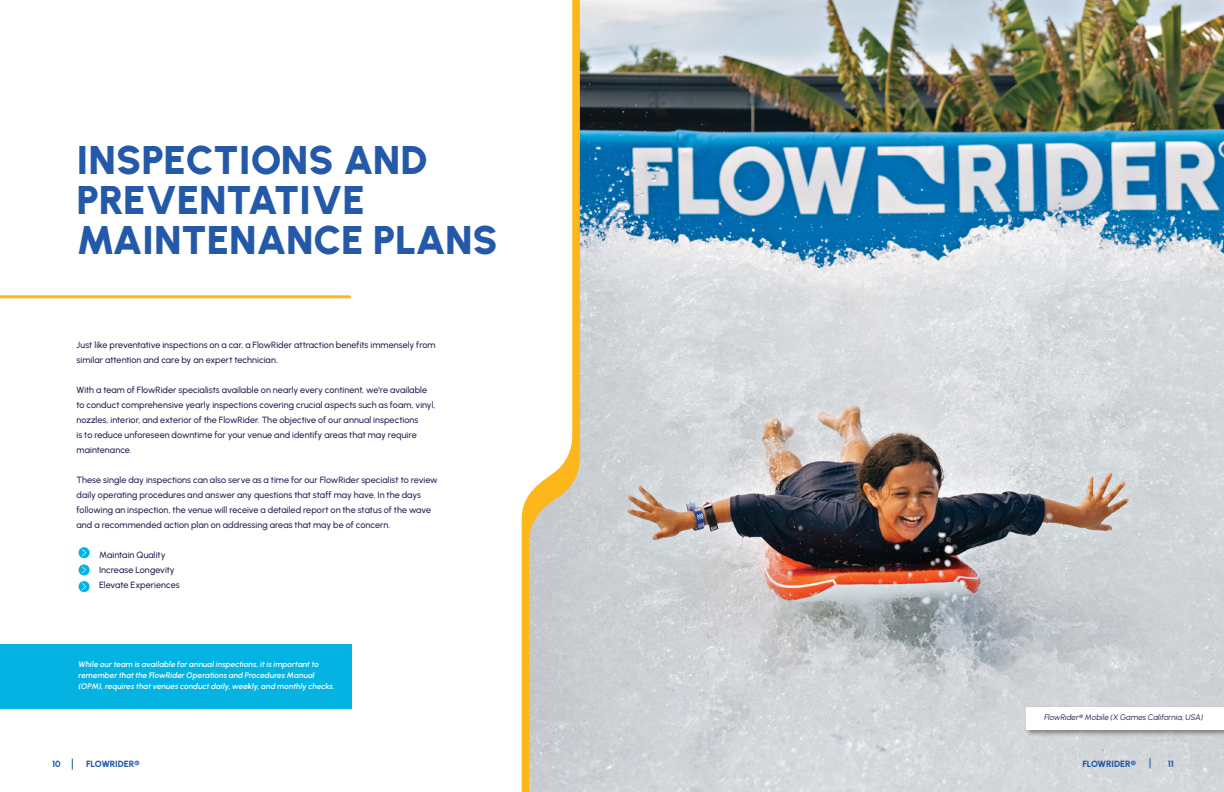
<style>
.page{position:relative;width:1224px;height:792px;background:#fff}
.page>*{position:absolute;margin:0;border:0;box-sizing:border-box;transform-origin:0 0}
.t1{font:900 40px/40px "Urbanist";color:#2459a9}
.t2{font:500 9px/15px "Urbanist";letter-spacing:.01em;color:#201c51}
.t3{font:800 9px "Urbanist";letter-spacing:-.01em;color:#2459a9}
.t4{font:italic 600 8px/11px "Urbanist";letter-spacing:.01em;color:#fff}
.t5{font:italic 8px "Urbanist";letter-spacing:.005em;color:#201c51}
</style>
<div class="page">
<div style="left:0;top:644px;width:351px;height:64px;background:#04b3e2"></div>
<hr style="left:0;top:295px;width:350px;height:3px;background:#fdb71a">
<img style="left:529px;top:0;width:695px;height:792px">
<div style="left:79px;top:547px;width:11px;height:11px;background:#04b3e2;border-radius:50%"></div>
<svg style="left:82px;top:549px;width:4px;height:7px"></svg>
<svg style="left:79px;top:564px;width:11px;height:12px"></svg>
<svg style="left:82px;top:567px;width:4px;height:6px"></svg>
<div style="left:79px;top:581px;width:11px;height:11px;background:#04b3e2;border-radius:50%"></div>
<svg style="left:82px;top:583px;width:4px;height:7px"></svg>
<div style="left:1024px;top:705px;width:200px;height:33px;background:#000;opacity:.43"></div>
<div style="left:1026px;top:707px;width:198px;height:23px;background:#fff"></div>
<h1 class="t1" style="left:77px;top:139px;width:423px">INSPECTIONS AND<br>PREVENTATIVE<br>MAINTENANCE PLANS</h1>
<p class="t2" style="left:77px;top:337px;width:361px">Just like preventative inspections on a car, a FlowRider attraction benefits immensely from similar attention and care by an expert technician.</p>
<p class="t2" style="left:77px;top:382px;width:361px">With a team of FlowRider specialists available on nearly every continent, we’re available to conduct comprehensive yearly inspections covering crucial aspects such as foam, vinyl, nozzles, interior, and exterior of the FlowRider. The objective of our annual inspections<br>is to reduce unforeseen downtime for your venue and identify areas that may require maintenance.</p>
<p class="t2" style="left:77px;top:472px;width:363px">These single day inspections can also serve as a time for our FlowRider specialist to review daily operating procedures and answer any questions that staff may have. In the days following an inspection, the venue will receive a detailed report on the status of the wave and a recommended action plan on addressing areas that may be of concern.</p>
<p class="t2" style="left:99px;top:547px;width:82px">Maintain Quality<br>Increase Longevity<br>Elevate Experiences</p>
<p class="t4" style="left:79px;top:658px;width:258px">While our team is available for annual inspections, it is important to remember that the FlowRider Operations and Procedures Manual (OPM), requires that venues conduct daily, weekly, and monthly checks.</p>
<p class="t5" style="left:1044px;top:712px;width:161px">FlowRider® Mobile (X Games California, USA)</p>
<p class="t3" style="left:52px;top:758px;width:10px">10</p>
<p class="t3" style="left:86px;top:758px;width:55px">FLOWRIDER®</p>
<p class="t3" style="left:1082px;top:758px;width:55px">FLOWRIDER®</p>
<p class="t3" style="left:1168px;top:758px;width:8px">11</p>
</div>
